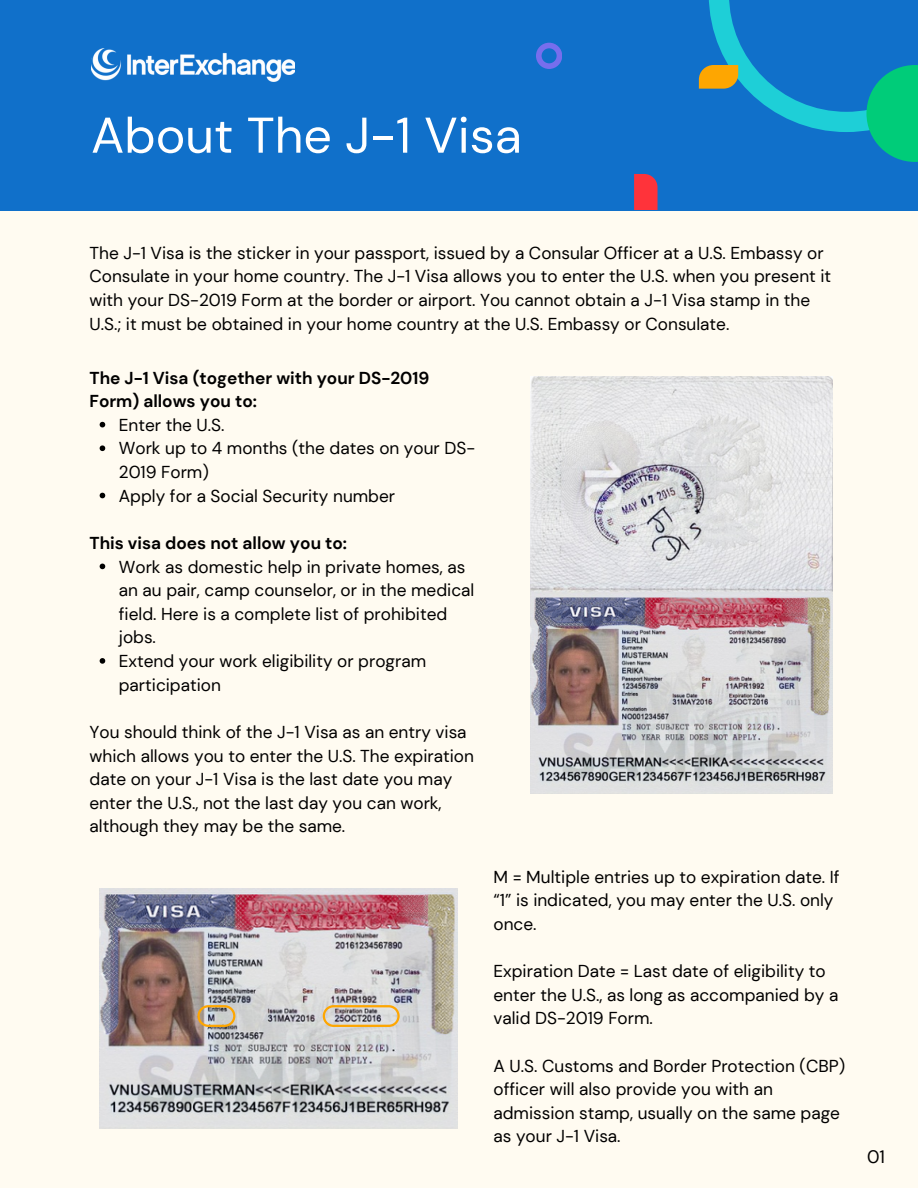
<style>
.page{position:relative;width:918px;height:1188px;background:#fffbf1}
.page>*{position:absolute;margin:0;border:0;box-sizing:border-box;transform-origin:0 0}
.t1{font:50.1px "DM Sans";color:#fff}
.t2{font:18px "DM Sans";color:#000}
.t3{font:17.25px/23.7px "DM Sans";color:#000}
.t4{font:700 17.25px/23.7px "DM Sans";color:#000}
</style>
<div class="page">
<div style="left:0;top:0;width:918px;height:210px;background:#1070ca"></div>
<svg style="left:870px;top:132px;width:48px;height:30px"></svg>
<svg style="left:536px;top:43px;width:26px;height:26px"></svg>
<img style="left:91px;top:49px;width:204px;height:32px">
<img style="left:531px;top:376px;width:301px;height:418px">
<img style="left:100px;top:888px;width:358px;height:240px">
<svg style="left:699px;top:0;width:219px;height:132px"></svg>
<svg style="left:634px;top:174px;width:24px;height:36px"></svg>
<svg style="left:100px;top:422px;width:5px;height:5px"></svg>
<svg style="left:100px;top:445px;width:5px;height:6px"></svg>
<svg style="left:100px;top:493px;width:5px;height:5px"></svg>
<svg style="left:100px;top:564px;width:5px;height:5px"></svg>
<svg style="left:100px;top:658px;width:5px;height:6px"></svg>
<svg style="left:323px;top:1005px;width:76px;height:21px;background:#c6b496"></svg>
<svg style="left:197px;top:1005px;width:38px;height:21px"></svg>
<p class="t1" style="left:91px;top:103px;width:432px">About The J-1 Visa</p>
<h2 class="t3" style="left:90px;top:241px;width:743px">The J-1 Visa is the sticker in your passport, issued by a Consular Officer at a U.S. Embassy or Consulate in your home country. The J-1 Visa allows you to enter the U.S. when you present it with your DS-2019 Form at the border or airport. You cannot obtain a J-1 Visa stamp in the U.S.; it must be obtained in your home country at the U.S. Embassy or Consulate.</h2>
<p class="t4" style="left:90px;top:366px;width:341px">The J-1 Visa (together with your DS-2019<br>Form) allows you to:</p>
<h1 class="t3" style="left:119px;top:413px;width:107px">Enter the U.S.</h1>
<p class="t3" style="left:119px;top:437px;width:358px">Work up to 4 months (the dates on your DS-<br>2019 Form)</p>
<p class="t3" style="left:119px;top:484px;width:278px">Apply for a Social Security number</p>
<p class="t4" style="left:90px;top:531px;width:259px">This visa does not allow you to:</p>
<h2 class="t3" style="left:119px;top:555px;width:357px">Work as domestic help in private homes, as an au pair, camp counselor, or in the medical field. Here is a complete list of prohibited jobs.</h2>
<p class="t3" style="left:119px;top:649px;width:309px">Extend your work eligibility or program participation</p>
<p class="t3" style="left:90px;top:720px;width:386px">You should think of the J-1 Visa as an entry visa which allows you to enter the U.S. The expiration date on your J-1 Visa is the last date you may enter the U.S., not the last day you can work, although they may be the same.</p>
<p class="t3" style="left:493px;top:865px;width:348px">M = Multiple entries up to expiration date. If “1” is indicated, you may enter the U.S. only once.</p>
<p class="t3" style="left:493px;top:959px;width:346px">Expiration Date = Last date of eligibility to enter the U.S., as long as accompanied by a valid DS-2019 Form.</p>
<p class="t3" style="left:493px;top:1054px;width:353px">A U.S. Customs and Border Protection (CBP) officer will also provide you with an admission stamp, usually on the same page as your J-1 Visa.</p>
<p class="t2" style="left:867px;top:1146px;width:19px">01</p>
</div>
